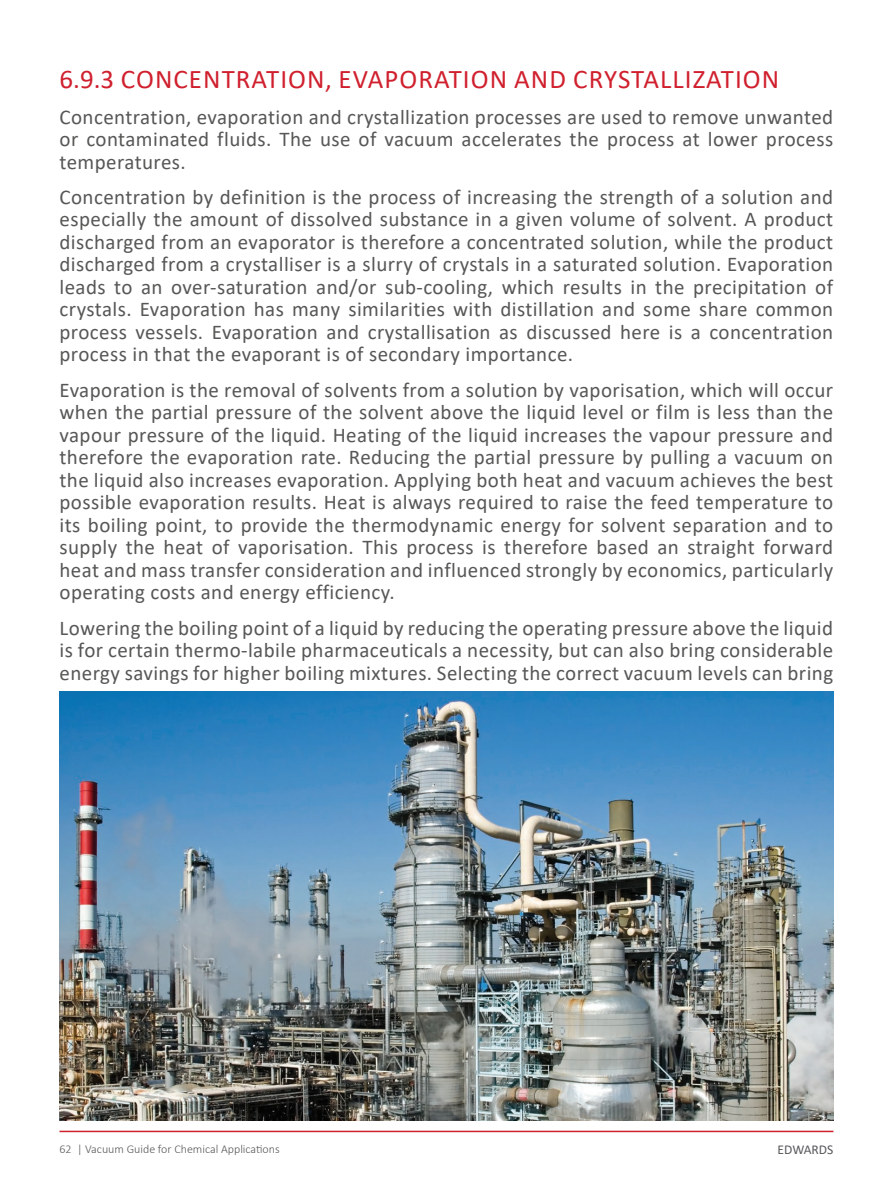
<style>
.page{position:relative;width:893px;height:1191px;background:#fff}
.page>*{position:absolute;margin:0;border:0;box-sizing:border-box;transform-origin:0 0}
.t1{font:27px "Calibri";letter-spacing:.04em;color:#d0202e}
.Body{font:21px/22.5px "Calibri";letter-spacing:.02em;color:#575756;text-align:justify}
.t2{font:13.5px "Calibri";color:#57585a}
.t3{font:300 12px "Calibri";color:#57585a}
</style>
<div class="page">
<hr style="left:60px;top:1130px;width:773px;height:2px;background:#d0202e">
<img style="left:60px;top:691px;width:773px;height:429px">
<p class="t1" style="left:60px;top:61px;width:721px">6.9.3 CONCENTRATION, EVAPORATION AND CRYSTALLIZATION</p>
<p class="Body" style="left:60px;top:105px;width:775px">Concentration, evaporation and crystallization processes are used to remove unwanted or contaminated fluids. The use of vacuum accelerates the process at lower process temperatures.</p>
<p class="Body" style="left:60px;top:185px;width:775px">Concentration by definition is the process of increasing the strength of a solution and especially the amount of dissolved substance in a given volume of solvent. A product discharged from an evaporator is therefore a concentrated solution, while the product discharged from a crystalliser is a slurry of crystals in a saturated solution. Evaporation leads to an over-saturation and/or sub-cooling, which results in the precipitation of crystals. Evaporation has many similarities with distillation and some share common process vessels. Evaporation and crystallisation as discussed here is a concentration process in that the evaporant is of secondary importance.</p>
<p class="Body" style="left:60px;top:378px;width:775px">Evaporation is the removal of solvents from a solution by vaporisation, which will occur when the partial pressure of the solvent above the liquid level or film is less than the vapour pressure of the liquid. Heating of the liquid increases the vapour pressure and therefore the evaporation rate. Reducing the partial pressure by pulling a vacuum on the liquid also increases evaporation. Applying both heat and vacuum achieves the best possible evaporation results. Heat is always required to raise the feed temperature to its boiling point, to provide the thermodynamic energy for solvent separation and to supply the heat of vaporisation. This process is therefore based an straight forward heat and mass transfer consideration and influenced strongly by economics, particularly operating costs and energy efficiency.</p>
<p class="Body" style="left:60px;top:616px;width:775px">Lowering the boiling point of a liquid by reducing the operating pressure above the liquid is for certain thermo-labile pharmaceuticals a necessity, but can also bring considerable energy savings for higher boiling mixtures. Selecting the correct vacuum levels can bring</p>
<p class="t3" style="left:60px;top:1141px;width:222px">62 | Vacuum Guide for Chemical Applications</p>
<p class="t2" style="left:778px;top:1140px;width:57px">EDWARDS</p>
</div>
